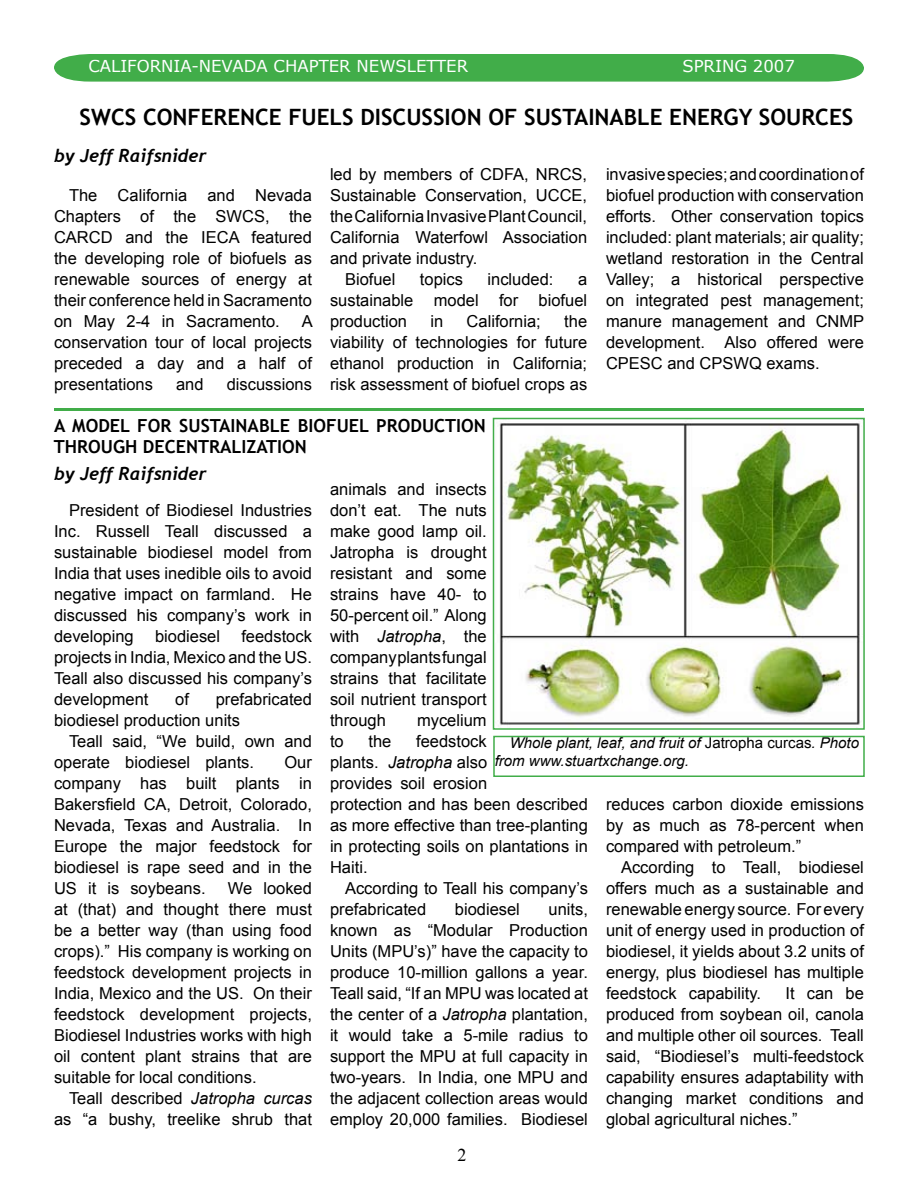
<style>
.page{position:relative;width:918px;height:1188px;background:#fff}
.page>*{position:absolute;margin:0;border:0;box-sizing:border-box;transform-origin:0 0}
.t1{font:700 22.5px "Trebuchet MS";color:#000}
.t2{font:700 18px/21.6px "Trebuchet MS";color:#000}
.t3{font:italic 700 18px "Trebuchet";color:#000}
.t4{font:16.5px/21px "Arial";color:#000;text-align:justify}
.t5{font:16.5px "Verdana";color:#fff}
.t6{font:italic 15px/18px "Arial";color:#000}
.s1{font-style:italic}
.s2{font-style:normal}
</style>
<div class="page">
<svg style="left:54px;top:54px;width:810px;height:28px;background:#51b358"></svg>
<div style="left:88px;top:59px;width:739px;height:18px;background:#41ad49"></div>
<div style="left:87px;top:58px;width:741px;height:19px;border:2px solid #41ad49"></div>
<hr style="left:54px;top:408px;width:810px;height:3px;background:#41ad49">
<img style="left:499px;top:421px;width:361px;height:304px">
<div style="left:493px;top:418px;width:372px;height:312px;border:2px solid #41ad49"></div>
<div style="left:493px;top:736px;width:372px;height:41px;border:2px solid #41ad49"></div>
<p class="t5" style="left:88px;top:56px;width:426px">CALIFORNIA-NEVADA CHAPTER NEWSLETTER S</p>
<p class="t5" style="left:694px;top:56px;width:103px">PRING 2007</p>
<h1 class="t1" style="left:80px;top:103px;width:773px">SWCS CONFERENCE FUELS DISCUSSION OF SUSTAINABLE ENERGY SOURCES</h1>
<p class="t3" style="left:54px;top:144px;width:154px">by Jeff Raifsnider</p>
<p class="t4" style="left:54px;top:185px;width:259px;text-indent:15px">The California and Nevada Chapters of the SWCS, the CARCD and the IECA featured the developing role of biofuels as renewable sources of energy at their conference held in Sacramento on May 2-4 in Sacramento.</p>
<p class="t4" style="left:54px;top:311px;width:260px;text-indent:248px">A conservation tour of local projects preceded a day and a half of presentations</p>
<p class="t4" style="left:176px;top:374px;width:29px">and</p>
<p class="t4" style="left:227px;top:374px;width:87px">discussions</p>
<p class="t4" style="left:330px;top:164px;width:259px">led by members of CDFA, NRCS,</p>
<p class="t4" style="left:330px;top:185px;width:259px">Sustainable Conservation, UCCE,</p>
<p class="t4" style="left:330px;top:206px;width:259px">the California Invasive Plant Council,</p>
<p class="t4" style="left:330px;top:227px;width:259px">California Waterfowl Association</p>
<p class="t4" style="left:330px;top:248px;width:149px">and private industry.</p>
<p class="t4" style="left:345px;top:269px;width:52px">Biofuel</p>
<p class="t4" style="left:420px;top:269px;width:45px">topics</p>
<p class="t4" style="left:488px;top:269px;width:68px">included:</p>
<p class="t4" style="left:330px;top:269px;width:259px;text-indent:248px">a sustainable model for biofuel production</p>
<p class="t4" style="left:430px;top:311px;width:14px">in</p>
<p class="t4" style="left:467px;top:311px;width:76px">California;</p>
<p class="t4" style="left:330px;top:311px;width:259px;text-indent:234px">the viability of technologies for future ethanol production in California; risk assessment of biofuel crops as</p>
<p class="t4" style="left:606px;top:164px;width:260px">invasive species; and coordination of biofuel production with conservation efforts. Other conservation topics included: plant materials; air quality; wetland restoration in the Central Valley; a historical perspective on integrated pest management; manure management and CNMP development. Also offered were CPESC and CPSWQ exams.</p>
<p class="t2" style="left:54px;top:415px;width:433px">A MODEL FOR SUSTAINABLE BIOFUEL PRODUCTION<br>THROUGH DECENTRALIZATION</p>
<p class="t3" style="left:54px;top:462px;width:154px">by Jeff Raifsnider</p>
<p class="t4" style="left:330px;top:479px;width:158px">animals and insects don’t eat. The nuts make good lamp oil.<br>Jatropha is drought resistant and some strains have 40- to 50-percent oil.” Along with <span class="s1">Jatropha</span>, the company plants fungal strains that facilitate soil nutrient transport through</p>
<p class="t4" style="left:54px;top:500px;width:260px;text-indent:15px">President of Biodiesel Industries Inc. Russell Teall discussed a sustainable biodiesel model from India that uses inedible oils to avoid negative impact on farmland. He discussed his company’s work in developing</p>
<p class="t4" style="left:54px;top:626px;width:260px;text-indent:187px">feedstock projects in India, Mexico and the US.<br>Teall also discussed his company’s development</p>
<p class="t4" style="left:155px;top:626px;width:67px">biodiesel</p>
<p class="t4" style="left:54px;top:689px;width:259px;text-indent:162px">prefabricated biodiesel production units</p>
<p class="t4" style="left:54px;top:731px;width:259px;text-indent:15px">Teall said, “We build, own and operate biodiesel plants.</p>
<p class="t4" style="left:175px;top:689px;width:15px">of</p>
<p class="t4" style="left:417px;top:710px;width:71px">mycelium</p>
<p class="t4" style="left:330px;top:731px;width:259px;text-align:left;text-indent:86px">feedstock<br>plants. <span class="s1">Jatropha</span> also<br>provides soil erosion<br>protection and has been described as more effective than tree-planting in protecting soils on plantations in<br>Haiti.</p>
<p class="t4" style="left:330px;top:878px;width:260px;text-indent:15px">According to Teall his company’s prefabricated</p>
<p class="t4" style="left:330px;top:731px;width:15px">to</p>
<p class="t4" style="left:368px;top:731px;width:24px">the</p>
<p class="t6" style="left:495px;top:734px;width:366px;text-indent:15px">Whole plant, leaf, and fruit of <span class="s2">Jatropha curcas</span>. Photo from www.stuartxchange.org.</p>
<p class="t4" style="left:54px;top:752px;width:260px;text-indent:230px">Our company has built plants in Bakersfield CA, Detroit, Colorado, Nevada, Texas and Australia. In Europe the major feedstock for biodiesel is rape seed and in the US it is soybeans.</p>
<p class="t4" style="left:606px;top:794px;width:259px">reduces carbon dioxide emissions by as much as 78-percent when compared with petroleum.”</p>
<p class="t4" style="left:606px;top:857px;width:260px;text-indent:15px">According to Teall, biodiesel offers much as a sustainable and renewable energy source. For every unit of energy used in production of biodiesel, it yields about 3.2 units of energy, plus biodiesel has multiple feedstock capability.</p>
<p class="t4" style="left:54px;top:878px;width:259px;text-indent:174px">We looked at (that) and thought there must be a better way (than using food crops).” His company is working on feedstock development projects in India, Mexico and the US. On their feedstock development projects, Biodiesel Industries works with high oil content plant strains that are suitable for local conditions.</p>
<p class="t4" style="left:54px;top:1088px;width:259px;text-align:right">Teall described <span class="s1">Jatropha curcas </span>as “a bushy, treelike shrub that</p>
<p class="t4" style="left:330px;top:899px;width:259px;text-indent:219px">units, known as “Modular Production Units (MPU’s)” have the capacity to produce 10-million gallons a year.<br>Teall said, “If an MPU was located at the center of a <span class="s1">Jatropha</span> plantation, it would take a 5-mile radius to support the MPU at full capacity in two-years. In India, one MPU and the adjacent collection areas would employ 20,000 families. Biodiesel</p>
<p class="t4" style="left:455px;top:899px;width:67px">biodiesel</p>
<p class="t4" style="left:606px;top:983px;width:259px;text-indent:179px">It can be produced from soybean oil, canola and multiple other oil sources. Teall said, “Biodiesel’s multi-feedstock capability ensures adaptability with changing market conditions and global agricultural niches.”</p>
</div>
